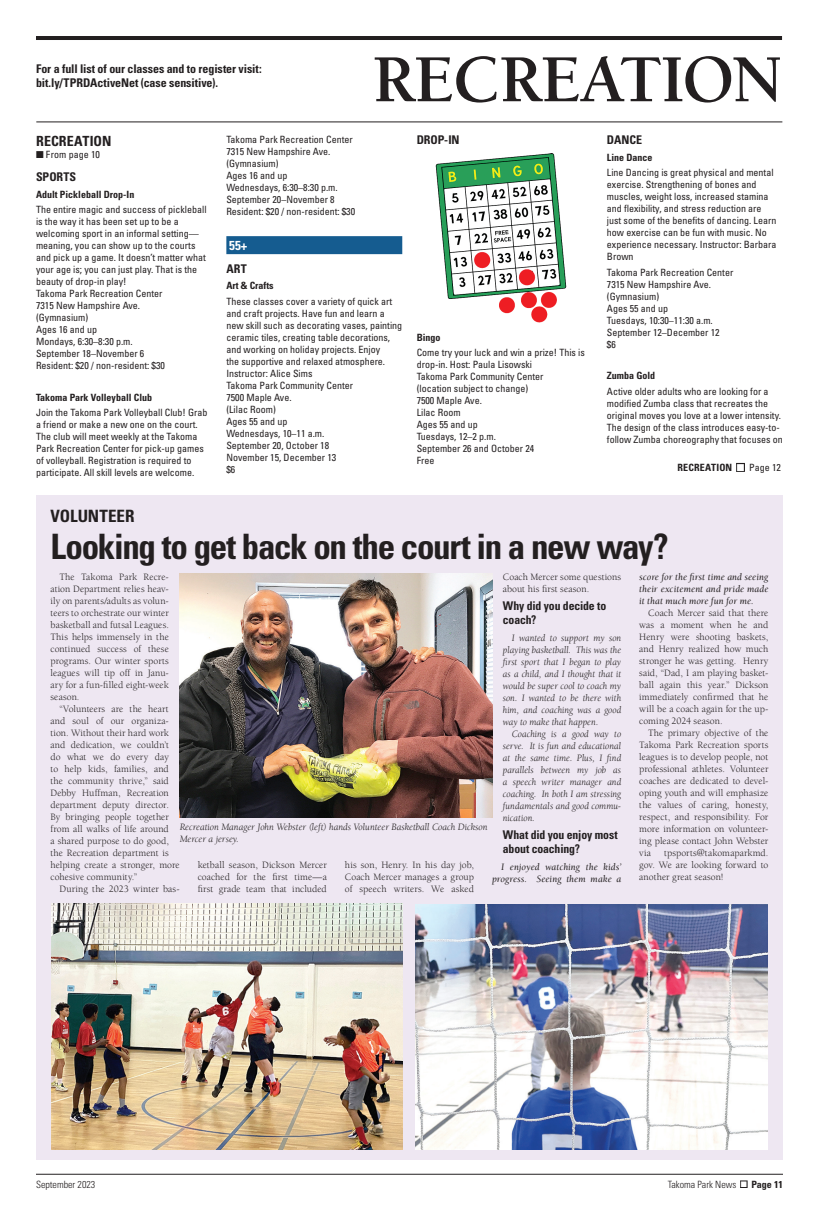
<style>
.page{position:relative;width:819px;height:1224px;background:#fff}
.page>*{position:absolute;margin:0;border:0;box-sizing:border-box;transform-origin:0 0}
.t1{font:700 69px "Berkeley Std";letter-spacing:-.03em;color:#231f20}
.t2{font:700 condensed 35px "Univers LT Std";letter-spacing:-.04em;color:#231f20}
.t3{font:700 condensed 17px "Univers LT Std";letter-spacing:-.005em;color:#231f20}
.t4{font:700 condensed 14px "Univers LT Std";letter-spacing:.005em;color:#231f20}
.t5{font:700 condensed 13px "Univers LT Std";color:#fff}
.t6{font:700 condensed 12px/14px "Univers LT Std";letter-spacing:-.01em;color:#231f20}
.t7{font:condensed 10px/12px "Univers LT Std";color:#231f20}
.t8{font:10px/12px "Berkeley Std";letter-spacing:.005em;color:#231f20;text-align:justify}
.t9{font:italic 10px/12px "Berkeley Std";color:#231f20;text-align:justify}
.t10{font:italic 10px/12px "Berkeley Std";letter-spacing:.005em;color:#231f20;text-align:right}
.t11{font:700 condensed 10px "Univers LT Std";color:#231f20}
.t12{font:300 condensed 10px "Univers LT Std";color:#231f20}
.s1{font-weight:400}
.s2{font-weight:700}
</style>
<div class="page">
<hr style="left:36px;top:1174px;width:747px;height:1px;background:#231f20">
<div style="left:226px;top:236px;width:176px;height:18px;background:#155c90"></div>
<hr style="left:36px;top:36px;width:746px;height:4px;background:#231f20">
<hr style="left:36px;top:121px;width:746px;height:1px;background:#231f20">
<div style="left:36px;top:495px;width:747px;height:664px;background:#eee7f2"></div>
<img style="left:180px;top:573px;width:312px;height:244px">
<img style="left:435px;top:154px;width:132px;height:168px">
<img style="left:52px;top:903px;width:350px;height:247px">
<img style="left:415px;top:904px;width:353px;height:246px">
<p class="t6" style="left:36px;top:62px;width:227px">For a full list of our classes and to register visit: bit.ly/TPRDActiveNet (case sensitive).</p>
<h1 class="t1" style="left:372px;top:43px;width:412px">RECREATION</h1>
<h3 class="t4" style="left:36px;top:132px;width:77px">RECREATION</h3>
<p class="t7" style="left:36px;top:148px;width:65px">■ From page 10</p>
<p class="t6" style="left:36px;top:170px;width:42px">SPORTS</p>
<p class="t11" style="left:36px;top:188px;width:100px">Adult Pickleball Drop-In</p>
<p class="t7" style="left:36px;top:204px;width:172px">The entire magic and success of pickleball is the way it has been set up to be a welcoming sport in an informal setting— meaning, you can show up to the courts and pick up a game. It doesn’t matter what your age is; you can just play. That is the beauty of drop-in play!<br>Takoma Park Recreation Center<br>7315 New Hampshire Ave.<br>(Gymnasium)<br>Ages 16 and up<br>Mondays, 6:30–8:30 p.m.<br>September 18–November 6<br>Resident: $20 / non-resident: $30</p>
<p class="t11" style="left:36px;top:391px;width:118px">Takoma Park Volleyball Club</p>
<p class="t7" style="left:36px;top:407px;width:173px">Join the Takoma Park Volleyball Club! Grab a friend or make a new one on the court.<br>The club will meet weekly at the Takoma Park Recreation Center for pick-up games of volleyball. Registration is required to participate. All skill levels are welcome.</p>
<p class="t7" style="left:226px;top:133px;width:130px">Takoma Park Recreation Center<br>7315 New Hampshire Ave. (Gymnasium)<br>Ages 16 and up<br>Wednesdays, 6:30–8:30 p.m.<br>September 20–November 8<br>Resident: $20 / non-resident: $30</p>
<h3 class="t5" style="left:229px;top:237px;width:20px">55+</h3>
<p class="t6" style="left:226px;top:261px;width:22px">ART</p>
<p class="t11" style="left:226px;top:279px;width:49px">Art &amp; Crafts</p>
<p class="t7" style="left:226px;top:295px;width:177px">These classes cover a variety of quick art and craft projects. Have fun and learn a new skill such as decorating vases, painting ceramic tiles, creating table decorations, and working on holiday projects. Enjoy<br>the supportive and relaxed atmosphere.<br>Instructor: Alice Sims<br>Takoma Park Community Center<br>7500 Maple Ave.<br>(Lilac Room)<br>Ages 55 and up<br>Wednesdays, 10–11 a.m.<br>September 20, October 18<br>November 15, December 13<br>$6</p>
<p class="t6" style="left:417px;top:133px;width:44px">DROP-IN</p>
<p class="t11" style="left:417px;top:331px;width:25px">Bingo</p>
<p class="t7" style="left:417px;top:347px;width:170px">Come try your luck and win a prize! This is drop-in. Host: Paula Lisowski<br>Takoma Park Community Center<br>(location subject to change)<br>7500 Maple Ave.<br>Lilac Room<br>Ages 55 and up<br>Tuesdays, 12–2 p.m.<br>September 26 and October 24<br>Free</p>
<p class="t6" style="left:607px;top:133px;width:37px">DANCE</p>
<p class="t11" style="left:607px;top:151px;width:47px">Line Dance</p>
<p class="t7" style="left:607px;top:167px;width:171px">Line Dancing is great physical and mental exercise. Strengthening of bones and muscles, weight loss, increased stamina and flexibility, and stress reduction are just some of the benefits of dancing. Learn how exercise can be fun with music. No experience necessary. Instructor: Barbara Brown</p>
<p class="t7" style="left:607px;top:266px;width:128px">Takoma Park Recreation Center<br>7315 New Hampshire Ave. (Gymnasium)<br>Ages 55 and up<br>Tuesdays, 10:30–11:30 a.m.<br>September 12–December 12<br>$6</p>
<p class="t11" style="left:607px;top:370px;width:50px">Zumba Gold</p>
<p class="t7" style="left:607px;top:385px;width:177px">Active older adults who are looking for a modified Zumba class that recreates the original moves you love at a lower intensity.<br>The design of the class introduces easy-to&shy;follow Zumba choreography that focuses on</p>
<p class="t11" style="left:678px;top:461px;width:105px">RECREATION ■ <span class="s1">Page 12</span></p>
<h3 class="t3" style="left:51px;top:505px;width:85px">VOLUNTEER</h3>
<h2 class="t2" style="left:51px;top:525px;width:620px">Looking to get back on the court in a new way?</h2>
<p class="t8" style="left:51px;top:571px;width:120px;text-indent:9px">The Takoma Park Recre&shy;ation Department relies heav&shy;ily on parents/adults as volun&shy;teers to orchestrate our winter basketball and futsal Leagues.<br>This helps immensely in the continued success of these programs. Our winter sports leagues will tip off in Janu&shy;ary for a fun-filled eight-week season.</p>
<p class="t8" style="left:51px;top:703px;width:131px;text-align:left;text-indent:9px">“Volunteers are the heart and soul of our organiza&shy;tion. Without their hard work and dedication, we couldn’t do what we do every day<br>to help kids, families, and the community thrive,” said<br>Debby Huffman, Recreation department deputy director.<br>By bringing people together from all walks of life around<br>a shared purpose to do good, the Recreation department is helping create a stronger, more cohesive community.”</p>
<p class="t8" style="left:60px;top:883px;width:122px">During the 2023 winter bas-</p>
<p class="t10" style="left:639px;top:571px;width:131px;text-align:justify">score for the first time and seeing their excitement and pride made it that much more fun for me.</p>
<p class="t8" style="left:639px;top:607px;width:131px;text-indent:9px">Coach Mercer said that there was a moment when he and Henry were shooting baskets, and Henry realized how much stronger he was getting. Henry said, “Dad, I am playing basket&shy;ball again this year.” Dickson immediately confirmed that he will be a coach again for the up&shy;coming 2024 season.</p>
<p class="t8" style="left:639px;top:727px;width:131px;text-indent:9px">The primary objective of the Takoma Park Recreation sports leagues is to develop people, not professional athletes. Volunteer coaches are dedicated to devel&shy;oping youth and will emphasize the values of caring, honesty, respect, and responsibility. For more information on volunteer&shy;ing please contact John Webster via</p>
<p class="t8" style="left:503px;top:571px;width:120px">Coach Mercer some questions about his first season.</p>
<p class="t6" style="left:503px;top:599px;width:105px">Why did you decide to coach?</p>
<p class="t9" style="left:503px;top:632px;width:120px;text-indent:9px">I wanted to support my son playing basketball. This was the first sport that I began to play as a child, and I thought that it would be super cool to coach my son. I wanted to be there with him, and coaching was a good way to make that happen.</p>
<p class="t9" style="left:503px;top:728px;width:120px;text-indent:9px">Coaching is a good way to serve. It is fun and educational at the same time. Plus, I find parallels between my job as a speech writer manager and coaching. In both I am stressing fundamentals and good commu&shy;nication.</p>
<p class="t6" style="left:503px;top:828px;width:116px">What did you enjoy most about coaching?</p>
<p class="t10" style="left:492px;top:861px;width:131px">I enjoyed watching the kids’ progress. Seeing them make a</p>
<p class="t9" style="left:180px;top:821px;width:309px">Recreation Manager John Webster (left) hands Volunteer Basketball Coach Dickson<br>Mercer a jersey.</p>
<p class="t8" style="left:639px;top:847px;width:131px;text-indent:25px">tpsports@takomaparkmd. gov. We are looking forward to another great season!</p>
<p class="t8" style="left:198px;top:859px;width:131px">ketball season, Dickson Mercer coached for the first time—a first grade team that included</p>
<p class="t8" style="left:345px;top:859px;width:131px">his son, Henry. In his day job, Coach Mercer manages a group of speech writers. We asked</p>
<p class="t12" style="left:36px;top:1178px;width:61px">September 2023</p>
<p class="t12" style="left:668px;top:1178px;width:117px">Takoma Park News ■ <span class="s2">Page 11</span></p>
</div>
